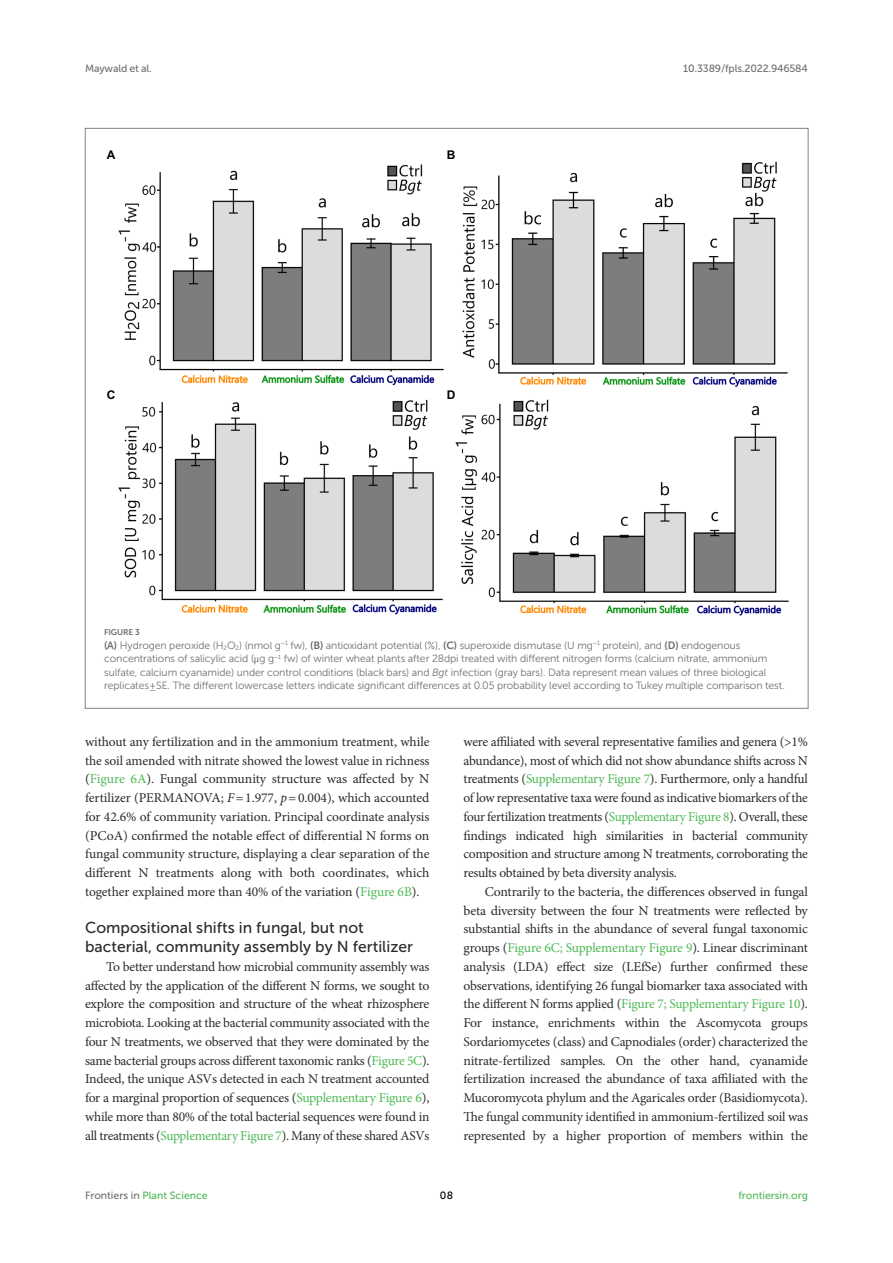
<style>
.page{position:relative;width:893px;height:1263px;background:#fff}
.page>*{position:absolute;margin:0;border:0;box-sizing:border-box;transform-origin:0 0}
.HEAD_3{font:15.75px/18.8px "Museo Sans 500";color:#2b2b2a}
.TEXT_FLUSH{font:13.5px/18.8px "Minion Pro";letter-spacing:-.02em;color:#2b2b2a;text-align:justify}
.TEXT{font:13.5px/18.8px "Minion Pro";letter-spacing:-.015em;color:#2b2b2a;text-align:justify}
.t1{font:700 12px "Arial";color:#000}
.FIG_LEG{font:10.5px/13.5px "Museo Sans 300";letter-spacing:-.01em;color:#706f70}
.t2{font:10.5px "Museo Sans 500";color:#4eb855}
.t3{font:10.5px "Museo Sans 500";letter-spacing:-.015em;color:#706f70}
.t4{font:10.5px "Museo Sans 500";color:#000}
.FIG_HD{font:8.25px "Museo Sans 700";letter-spacing:-.01em;color:#706f70}
.s1{font-family:"Museo Sans 700"}
.s2{font-family:"STIX General"}
.s3{font-style:italic}
.s4{color:#4eb855}
.s5{color:#706f70}
</style>
<div class="page">
<img style="left:118px;top:161px;width:671px;height:455px">
<p class="t3" style="left:85px;top:63px;width:68px">Maywald et al.</p>
<p class="t3" style="left:683px;top:63px;width:126px">10.3389/fpls.2022.946584</p>
<p class="t1" style="left:107px;top:146px;width:10px">A</p>
<p class="t1" style="left:447px;top:146px;width:10px">B</p>
<p class="t1" style="left:107px;top:386px;width:10px">C</p>
<p class="t1" style="left:447px;top:386px;width:10px">D</p>
<p class="FIG_HD" style="left:104px;top:628px;width:37px">FIGURE 3</p>
<p class="FIG_LEG" style="left:104px;top:639px;width:682px"><span class="s1">(A)</span> Hydrogen peroxide (H<sub>2</sub>O<sub>2</sub>) (nmol g<sup>−</sup><sup>1</sup> fw), <span class="s1">(B)</span> antioxidant potential (%), <span class="s1">(C)</span> superoxide dismutase (U mg<sup>−</sup><sup>1</sup> protein), and <span class="s1">(D)</span> endogenous concentrations of salicylic acid (<span class="s2">μ</span>g g<sup>−</sup><sup>1</sup> fw) of winter wheat plants after 28 dpi treated with different nitrogen forms (calcium nitrate, ammonium sulfate, calcium cyanamide) under control conditions (black bars) and <span class="s3">Bgt</span> infection (gray bars). Data represent mean values of three biological replicates ± SE. The different lowercase letters indicate significant differences at 0.05 probability level according to Tukey multiple comparison test.</p>
<p class="TEXT_FLUSH" style="left:85px;top:732px;width:346px">without any fertilization and in the ammonium treatment, while the soil amended with nitrate showed the lowest value in richness (<span class="s4">Figure 6A</span>). Fungal community structure was affected by N fertilizer (PERMANOVA; <span class="s3">F</span>=1.977, <span class="s3">p</span>=0.004), which accounted for 42.6% of community variation. Principal coordinate analysis (PCoA) confirmed the notable effect of differential N forms on fungal community structure, displaying a clear separation of the different N treatments along with both coordinates, which together explained more than 40% of the variation (<span class="s4">Figure 6B</span>).</p>
<p class="HEAD_3" style="left:85px;top:919px;width:330px">Compositional shifts in fungal, but not bacterial, community assembly by N fertilizer</p>
<p class="TEXT_FLUSH" style="left:85px;top:957px;width:346px;text-indent:21px">To better understand how microbial community assembly was affected by the application of the different N forms, we sought to explore the composition and structure of the wheat rhizosphere microbiota. Looking at the bacterial community associated with the four N treatments, we observed that they were dominated by the same bacterial groups across different taxonomic ranks (<span class="s4">Figure 5C</span>).<br>Indeed, the unique ASVs detected in each N treatment accounted for a marginal proportion of sequences (<span class="s4">Supplementary Figure 6</span>), while more than 80% of the total bacterial sequences were found in all treatments (<span class="s4">Supplementary Figure 7</span>). Many of these shared ASVs</p>
<p class="TEXT_FLUSH" style="left:463px;top:732px;width:346px">were affiliated with several representative families and genera (&gt;1% abundance), most of which did not show abundance shifts across N treatments (<span class="s4">Supplementary Figure 7</span>). Furthermore, only a handful of low representative taxa were found as indicative biomarkers of the four fertilization treatments (<span class="s4">Supplementary Figure 8</span>). Overall, these findings indicated high similarities in bacterial community composition and structure among N treatments, corroborating the results obtained by beta diversity analysis.</p>
<p class="TEXT" style="left:463px;top:882px;width:346px;text-indent:21px">Contrarily to the bacteria, the differences observed in fungal beta diversity between the four N treatments were reflected by substantial shifts in the abundance of several fungal taxonomic groups (<span class="s4">Figure 6C; Supplementary Figure 9</span>). Linear discriminant analysis (LDA) effect size (LEfSe) further confirmed these observations, identifying 26 fungal biomarker taxa associated with the different N forms applied (<span class="s4">Figure 7; Supplementary Figure 10</span>).<br>For instance, enrichments within the Ascomycota groups Sordariomycetes (class) and Capnodiales (order) characterized the nitrate-fertilized samples. On the other hand, cyanamide fertilization increased the abundance of taxa affiliated with the Mucoromycota phylum and the Agaricales order (Basidiomycota).<br>The fungal community identified in ammonium-fertilized soil was represented by a higher proportion of members within the</p>
<p class="t2" style="left:85px;top:1190px;width:124px"><span class="s5">Frontiers in</span> Plant Science</p>
<p class="t4" style="left:440px;top:1190px;width:15px">08</p>
<p class="t2" style="left:738px;top:1190px;width:71px">frontiersin.org</p>
</div>
